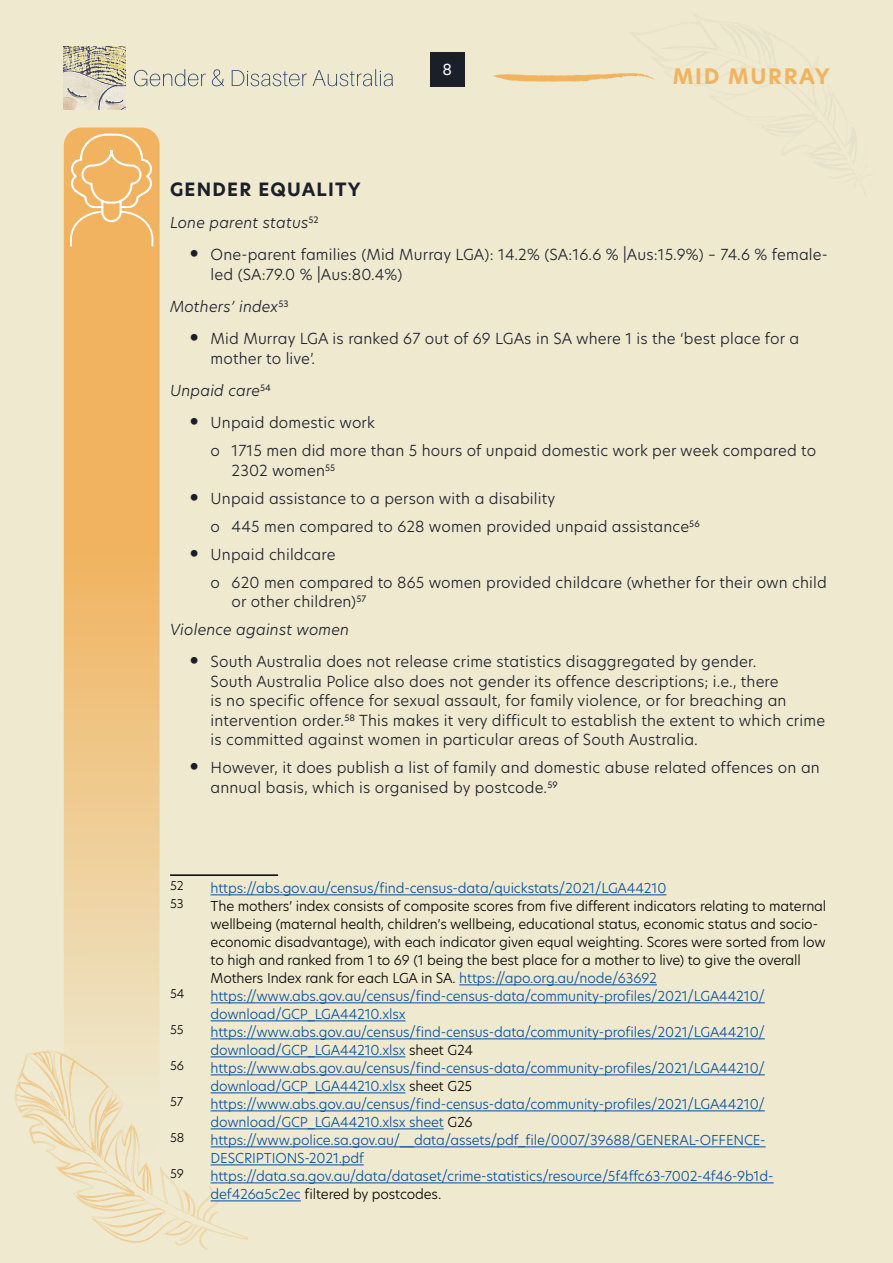
<style>
.page{position:relative;width:893px;height:1263px;background:#eee9cf}
.page>*{position:absolute;margin:0;border:0;box-sizing:border-box;transform-origin:0 0}
.t1{font:700 21px "New Hero";letter-spacing:.08em;color:#f1b35f}
.t2{font:700 18px "New Hero";letter-spacing:.07em;color:#1b1f2a}
.t3{font:300 15px/19.5px "New Hero";letter-spacing:.01em;color:#1b1f2a}
.t4{font:italic 300 15px/28px "New Hero";letter-spacing:.01em;color:#1b1f2a}
.t5{font:15px "New Hero";color:#fff}
.t6{font:300 13.5px/18px "New Hero";letter-spacing:-.01em;color:#034ea2}
.t7{font:300 13.5px/18px "New Hero";letter-spacing:-.01em;color:#000}
.t8{font:300 12px "New Hero";letter-spacing:-.01em;color:#000}
.s1{font-family:"Arial";font-weight:400;font-size:27px}
.s2{font-style:normal}
.s3{color:#034ea2}
.s4{color:#000}
</style>
<div class="page">
<div style="left:430px;top:52px;width:34px;height:34px;background:#1b1f2a"></div>
<svg style="left:202px;top:1038px;width:58px;height:212px"></svg>
<svg style="left:15px;top:1050px;width:187px;height:196px"></svg>
<svg style="left:64px;top:128px;width:96px;height:1029px;background:#efc585"></svg>
<svg style="left:134px;top:69px;width:72px;height:17px"></svg>
<svg style="left:212px;top:69px;width:12px;height:17px"></svg>
<svg style="left:232px;top:70px;width:75px;height:16px"></svg>
<svg style="left:313px;top:69px;width:80px;height:17px"></svg>
<img style="left:64px;top:47px;width:62px;height:62px">
<svg style="left:493px;top:73px;width:162px;height:9px"></svg>
<hr style="left:170px;top:874px;width:108px;height:2px;background:#000">
<hr style="left:211px;top:894px;width:455px;height:1px;background:#034ea2">
<hr style="left:459px;top:984px;width:198px;height:1px;background:#034ea2">
<hr style="left:211px;top:1002px;width:554px;height:1px;background:#034ea2">
<hr style="left:211px;top:1020px;width:195px;height:1px;background:#034ea2">
<hr style="left:211px;top:1038px;width:554px;height:1px;background:#034ea2">
<hr style="left:211px;top:1056px;width:194px;height:1px;background:#034ea2">
<hr style="left:211px;top:1074px;width:554px;height:1px;background:#034ea2">
<hr style="left:211px;top:1092px;width:194px;height:1px;background:#034ea2">
<hr style="left:211px;top:1110px;width:554px;height:1px;background:#034ea2">
<hr style="left:211px;top:1128px;width:233px;height:1px;background:#034ea2">
<hr style="left:211px;top:1146px;width:555px;height:1px;background:#034ea2">
<hr style="left:211px;top:1164px;width:153px;height:1px;background:#034ea2">
<hr style="left:211px;top:1182px;width:563px;height:1px;background:#034ea2">
<hr style="left:211px;top:1200px;width:90px;height:1px;background:#034ea2">
<svg style="left:70px;top:133px;width:83px;height:114px;background:#f2bc72"></svg>
<p class="t2" style="left:170px;top:177px;width:192px">GENDER EQUALITY</p>
<p class="t5" style="left:442px;top:59px;width:11px">8</p>
<h1 class="t1" style="left:673px;top:62px;width:158px">MID MURRAY</h1>
<p class="t4" style="left:170px;top:208px;width:150px">Lone parent status<sup>52</sup></p>
<p class="t3" style="left:211px;top:244px;width:619px;text-indent:-21px"><span class="s1">•</span> One-parent families (Mid Murray LGA): 14.2% (SA:16.6 % |Aus:15.9%) – 74.6 % female&shy;led (SA:79.0 % |Aus:80.4%)</p>
<p class="t4" style="left:170px;top:292px;width:120px">Mothers’ index<sup>53</sup></p>
<p class="t3" style="left:211px;top:328px;width:590px;text-indent:-21px"><span class="s1">•</span> Mid Murray LGA is ranked 67 out of 69 LGAs in SA where 1 is the ‘best place for a mother to live’.</p>
<p class="t4" style="left:170px;top:376px;width:102px">Unpaid care<sup>54</sup></p>
<p class="t3" style="left:211px;top:408px;width:607px;line-height:28px;text-indent:-21px"><span class="s1">•</span> Unpaid domestic work<br>o 1715 men did more than 5 hours of unpaid domestic work per week compared to</p>
<p class="t3" style="left:232px;top:460px;width:105px">2302 women<sup>55</sup></p>
<p class="t3" style="left:211px;top:484px;width:491px;line-height:28px;text-indent:-21px"><span class="s1">•</span> Unpaid assistance to a person with a disability<br>o 445 men compared to 628 women provided unpaid assistance<sup>56</sup></p>
<p class="t3" style="left:211px;top:540px;width:618px;line-height:28px;text-indent:-21px"><span class="s1">•</span> Unpaid childcare<br>o 620 men compared to 865 women provided childcare (whether for their own child</p>
<p class="t4" style="left:170px;top:587px;width:198px;text-indent:62px"><span class="s2">or other children)</span><sup>57<br></sup>Violence against women</p>
<p class="t3" style="left:211px;top:652px;width:616px;text-indent:-21px"><span class="s1">•</span> South Australia does not release crime statistics disaggregated by gender.<br>South Australia Police also does not gender its offence descriptions; i.e., there<br>is no specific offence for sexual assault, for family violence, or for breaching an intervention order.<sup>58</sup> This makes it very difficult to establish the extent to which crime is committed against women in particular areas of South Australia.</p>
<p class="t3" style="left:211px;top:758px;width:611px;text-indent:-21px"><span class="s1">•</span> However, it does publish a list of family and domestic abuse related offences on an annual basis, which is organised by postcode.<sup>59</sup></p>
<p class="t8" style="left:170px;top:877px;width:15px">52</p>
<p class="t6" style="left:211px;top:879px;width:457px">https://abs.gov.au/census/find-census-data/quickstats/2021/LGA44210</p>
<p class="t8" style="left:170px;top:895px;width:15px">53</p>
<p class="t7" style="left:211px;top:897px;width:617px">The mothers’ index consists of composite scores from five different indicators relating to maternal wellbeing (maternal health, children’s wellbeing, educational status, economic status and socio&shy;economic disadvantage), with each indicator given equal weighting. Scores were sorted from low to high and ranked from 1 to 69 (1 being the best place for a mother to live) to give the overall Mothers Index rank for each LGA in SA. <span class="s3">https://apo.org.au/node/63692</span></p>
<p class="t8" style="left:170px;top:985px;width:16px">54</p>
<p class="t6" style="left:211px;top:987px;width:556px">https://www.abs.gov.au/census/find-census-data/community-profiles/2021/LGA44210/ download/GCP_LGA44210.xlsx</p>
<p class="t8" style="left:170px;top:1021px;width:15px">55</p>
<p class="t6" style="left:211px;top:1023px;width:556px">https://www.abs.gov.au/census/find-census-data/community-profiles/2021/LGA44210/ download/GCP_LGA44210.xlsx <span class="s4">sheet G24</span></p>
<p class="t8" style="left:170px;top:1057px;width:15px">56</p>
<p class="t6" style="left:211px;top:1059px;width:556px">https://www.abs.gov.au/census/find-census-data/community-profiles/2021/LGA44210/ download/GCP_LGA44210.xlsx <span class="s4">sheet G25</span></p>
<p class="t8" style="left:170px;top:1093px;width:15px">57</p>
<p class="t6" style="left:211px;top:1095px;width:556px">https://www.abs.gov.au/census/find-census-data/community-profiles/2021/LGA44210/ download/GCP_LGA44210.xlsx sheet <span class="s4">G26</span></p>
<p class="t8" style="left:170px;top:1129px;width:16px">58</p>
<p class="t6" style="left:211px;top:1131px;width:557px">https://www.police.sa.gov.au/__data/assets/pdf_file/0007/39688/GENERAL-OFFENCE-<br>DESCRIPTIONS-2021.pdf</p>
<p class="t8" style="left:170px;top:1165px;width:15px">59</p>
<p class="t6" style="left:211px;top:1167px;width:565px">https://data.sa.gov.au/data/dataset/crime-statistics/resource/5f4ffc63-7002-4f46-9b1d&shy;def426a5c2ec <span class="s4">filtered by postcodes.</span></p>
</div>
